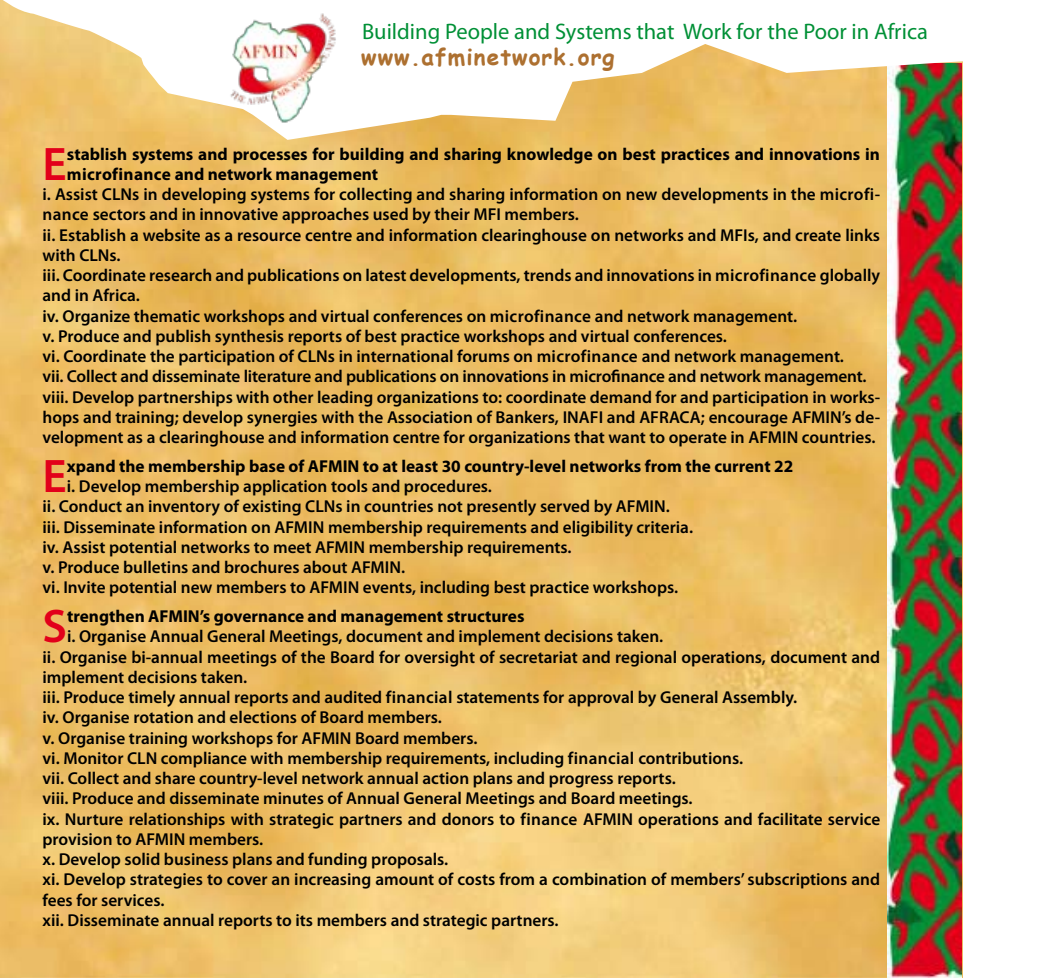
<style>
.page{position:relative;width:1063px;height:978px;background:#fff}
.page>*{position:absolute;margin:0;border:0;box-sizing:border-box;transform-origin:0 0}
.t1{font:600 47.25px "Myriad Pro";color:#e2001a}
.t2{font:22.5px "Myriad Pro";color:#009036}
.t3{font:700 22.5px "Comic Sans MS";letter-spacing:.05em;color:#ad7030}
.t4{font:600 17.25px/20.2px "Myriad Pro";color:#000}
.t5{font:700 17.25px/20.2px "Myriad Pro";color:#000}
</style>
<div class="page">
<img style="left:0;top:140px;width:963px;height:838px">
<img style="left:888px;top:140px;width:73px;height:838px">
<svg style="left:0;top:0;width:963px;height:140px"></svg>
<img style="left:225px;top:9px;width:115px;height:115px">
<h2 class="t2" style="left:362px;top:18px;width:567px">Building People and Systems that Work for the Poor in Africa</h2>
<h2 class="t3" style="left:361px;top:40px;width:255px">www.afminetwork.org</h2>
<h1 class="t1" style="left:43px;top:134px;width:26px">E</h1>
<p class="t5" style="left:67px;top:143px;width:815px">stablish systems and processes for building and sharing knowledge on best practices and innovations in microfinance and network management</p>
<p class="t4" style="left:43px;top:184px;width:839px">i. Assist CLNs in developing systems for collecting and sharing information on new developments in the microfi&shy;nance sectors and in innovative approaches used by their MFI members.<br>ii. Establish a website as a resource centre and information clearinghouse on networks and MFIs, and create links with CLNs.<br>iii. Coordinate research and publications on latest developments, trends and innovations in microfinance globally and in Africa.<br>iv. Organize thematic workshops and virtual conferences on microfinance and network management.<br>v. Produce and publish synthesis reports of best practice workshops and virtual conferences.<br>vi. Coordinate the participation of CLNs in international forums on microfinance and network management.<br>vii. Collect and disseminate literature and publications on innovations in microfinance and network management. viii. Develop partnerships with other leading organizations to: coordinate demand for and participation in works&shy;hops and training; develop synergies with the Association of Bankers, INAFI and AFRACA; encourage AFMIN’s de&shy;velopment as a clearinghouse and information centre for organizations that want to operate in AFMIN countries.</p>
<h1 class="t1" style="left:43px;top:446px;width:26px">E</h1>
<p class="t5" style="left:67px;top:455px;width:728px">xpand the membership base of AFMIN to at least 30 country-level networks from the current 22</p>
<p class="t4" style="left:43px;top:476px;width:652px;text-indent:24px">i. Develop membership application tools and procedures.<br>ii. Conduct an inventory of existing CLNs in countries not presently served by AFMIN.<br>iii. Disseminate information on AFMIN membership requirements and eligibility criteria. iv. Assist potential networks to meet AFMIN membership requirements.<br>v. Produce bulletins and brochures about AFMIN.<br>vi. Invite potential new members to AFMIN events, including best practice workshops.</p>
<h1 class="t1" style="left:43px;top:596px;width:26px">S</h1>
<p class="t5" style="left:67px;top:606px;width:459px">trengthen AFMIN’s governance and management structures</p>
<p class="t4" style="left:43px;top:626px;width:839px;text-indent:25px">i. Organise Annual General Meetings, document and implement decisions taken.<br>ii. Organise bi-annual meetings of the Board for oversight of secretariat and regional operations, document and implement decisions taken.<br>iii. Produce timely annual reports and audited financial statements for approval by General Assembly.<br>iv. Organise rotation and elections of Board members.<br>v. Organise training workshops for AFMIN Board members.<br>vi. Monitor CLN compliance with membership requirements, including financial contributions.<br>vii. Collect and share country-level network annual action plans and progress reports.<br>viii. Produce and disseminate minutes of Annual General Meetings and Board meetings.<br>ix. Nurture relationships with strategic partners and donors to finance AFMIN operations and facilitate service provision to AFMIN members.<br>x. Develop solid business plans and funding proposals.<br>xi. Develop strategies to cover an increasing amount of costs from a combination of members’ subscriptions and fees for services.<br>xii. Disseminate annual reports to its members and strategic partners.</p>
</div>
